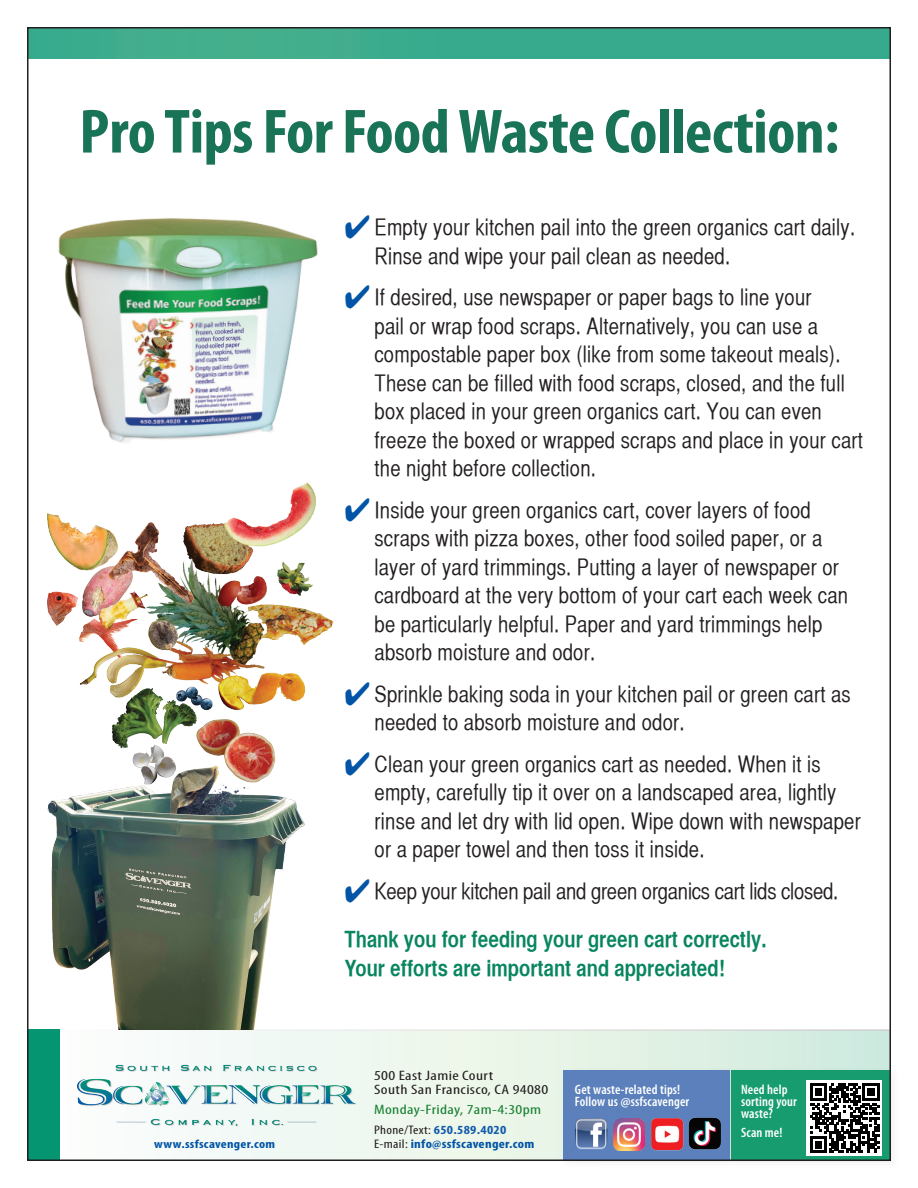
<style>
.page{position:relative;width:918px;height:1188px;background:#fff}
.page>*{position:absolute;margin:0;border:0;box-sizing:border-box;transform-origin:0 0}
.Body-Text_1{font:700 condensed 63px "Myriad Pro";letter-spacing:-.01em;color:#197357;scale:1.04 1}
.Body-Text_1-2{font:22.5px/28.5px "Helvetica CY Plain";letter-spacing:.01em;color:#231f20}
.Body-Text_1-3{font:22.5px/28.5px "Helvetica CY Bold";color:#098560}
.Body-Text_1-4{font:22.5px "Helvetica CY Plain";letter-spacing:-.01em;color:#231f20}
.t1{font:600 condensed 13.65px/12.1px "Myriad Pro";letter-spacing:.01em;color:#fff}
.t2{font:condensed 13.65px "Myriad Pro";letter-spacing:.02em;color:#231f20;scale:1.29 1}
.t3{font:condensed 13.65px "Myriad Pro";letter-spacing:.02em;color:#178032;scale:1.29 1}
.t4{font:700 condensed 12.45px "Myriad Pro";letter-spacing:.02em;color:#0154a6;scale:1.18 1}
.t5{font:700 condensed 12.45px "Myriad Pro";letter-spacing:.02em;color:#135cab;scale:1.18 1}
.t6{font:700 condensed 12px "Myriad Pro";letter-spacing:.02em;color:#0154a6;scale:1.18 1}
.s1{color:#0154a6}
.s2{font-weight:400;color:#231f20}
.s3{font-stretch:normal}
</style>
<div class="page">
<img style="left:58px;top:218px;width:260px;height:224px">
<div style="left:31px;top:1030px;width:859px;height:130px;background:linear-gradient(to right,#fdfefc,#d4ecdd)"></div>
<div style="left:28px;top:1029px;width:31px;height:131px;background:#059571"></div>
<div style="left:27px;top:27px;width:864px;height:32px;background:linear-gradient(to right,#41ae8d,#35a98d)"></div>
<img style="left:47px;top:482px;width:287px;height:547px">
<img style="left:61px;top:1055px;width:308px;height:78px">
<div style="left:559px;top:1066px;width:181px;height:104px;background:#231f20;opacity:.06"></div>
<div style="left:563px;top:1070px;width:167px;height:91px;background:#5b80bb"></div>
<div style="left:727px;top:1066px;width:174px;height:104px;background:#231f20;opacity:.06"></div>
<div style="left:731px;top:1070px;width:160px;height:91px;background:#179c70"></div>
<img style="left:613px;top:1118px;width:32px;height:32px">
<svg style="left:575px;top:1118px;width:32px;height:29px"></svg>
<div style="left:576px;top:1119px;width:30px;height:30px;border:1px solid #fff;border-radius:5px"></div>
<img style="left:651px;top:1118px;width:32px;height:32px">
<img style="left:689px;top:1117px;width:32px;height:33px">
<div style="left:806px;top:1080px;width:76px;height:76px;background:#fff"></div>
<svg style="left:810px;top:1084px;width:69px;height:69px"></svg>
<p class="Body-Text_1" style="left:79px;top:92px;width:732px">Pro Tips For Food Waste Collection:</p>
<p class="t6" style="left:154px;top:1136px;width:104px">www.ssfscavenger.com</p>
<p class="Body-Text_1-2" style="left:375px;top:213px;width:482px;text-indent:-30px"><span class="s1">✔</span> Empty your kitchen pail into the green organics cart daily.<br>Rinse and wipe your pail clean as needed.</p>
<p class="Body-Text_1-2" style="left:375px;top:283px;width:490px;text-indent:-30px"><span class="s1">✔</span> If desired, use newspaper or paper bags to line your<br>pail or wrap food scraps. Alternatively, you can use a compostable paper box (like from some takeout meals).<br>These can be filled with food scraps, closed, and the full box placed in your green organics cart. You can even freeze the boxed or wrapped scraps and place in your cart the night before collection.</p>
<p class="Body-Text_1-2" style="left:375px;top:496px;width:475px;text-indent:-30px"><span class="s1">✔</span> Inside your green organics cart, cover layers of food scraps with pizza boxes, other food soiled paper, or a layer of yard trimmings. Putting a layer of newspaper or cardboard at the very bottom of your cart each week can be particularly helpful. Paper and yard trimmings help absorb moisture and odor.</p>
<p class="Body-Text_1-2" style="left:375px;top:679px;width:478px;text-indent:-30px"><span class="s1">✔</span> Sprinkle baking soda in your kitchen pail or green cart as needed to absorb moisture and odor.</p>
<p class="Body-Text_1-2" style="left:375px;top:749px;width:488px;text-indent:-30px"><span class="s1">✔</span> Clean your green organics cart as needed. When it is empty, carefully tip it over on a landscaped area, lightly rinse and let dry with lid open. Wipe down with newspaper or a paper towel and then toss it inside.</p>
<p class="Body-Text_1-4" style="left:345px;top:878px;width:495px"><span class="s1">✔</span> Keep your kitchen pail and green organics cart lids closed.</p>
<p class="Body-Text_1-3" style="left:345px;top:925px;width:424px">Thank you for feeding your green cart correctly.<br>Your efforts are important and appreciated!</p>
<p class="t2" style="left:374px;top:1067px;width:94px">500 East Jamie Court</p>
<p class="t2" style="left:374px;top:1081px;width:137px">South San Francisco, CA 94080</p>
<p class="t3" style="left:374px;top:1101px;width:131px">Monday-Friday, 7am-4:30pm</p>
<p class="t5" style="left:374px;top:1122px;width:114px"><span class="s2">Phone/Text:</span> 650.589.4020</p>
<p class="t4" style="left:374px;top:1136px;width:137px"><span class="s2">E-mail:</span> info@ssfscavenger.com</p>
<p class="t1" style="left:575px;top:1083px;width:116px">Get waste-related tips!<br>Follow us <span class="s3">@</span>ssfscavenger</p>
<p class="t1" style="left:741px;top:1083px;width:57px">Need help sorting your waste?</p>
<p class="t1" style="left:741px;top:1127px;width:43px">Scan me!</p>
</div>
